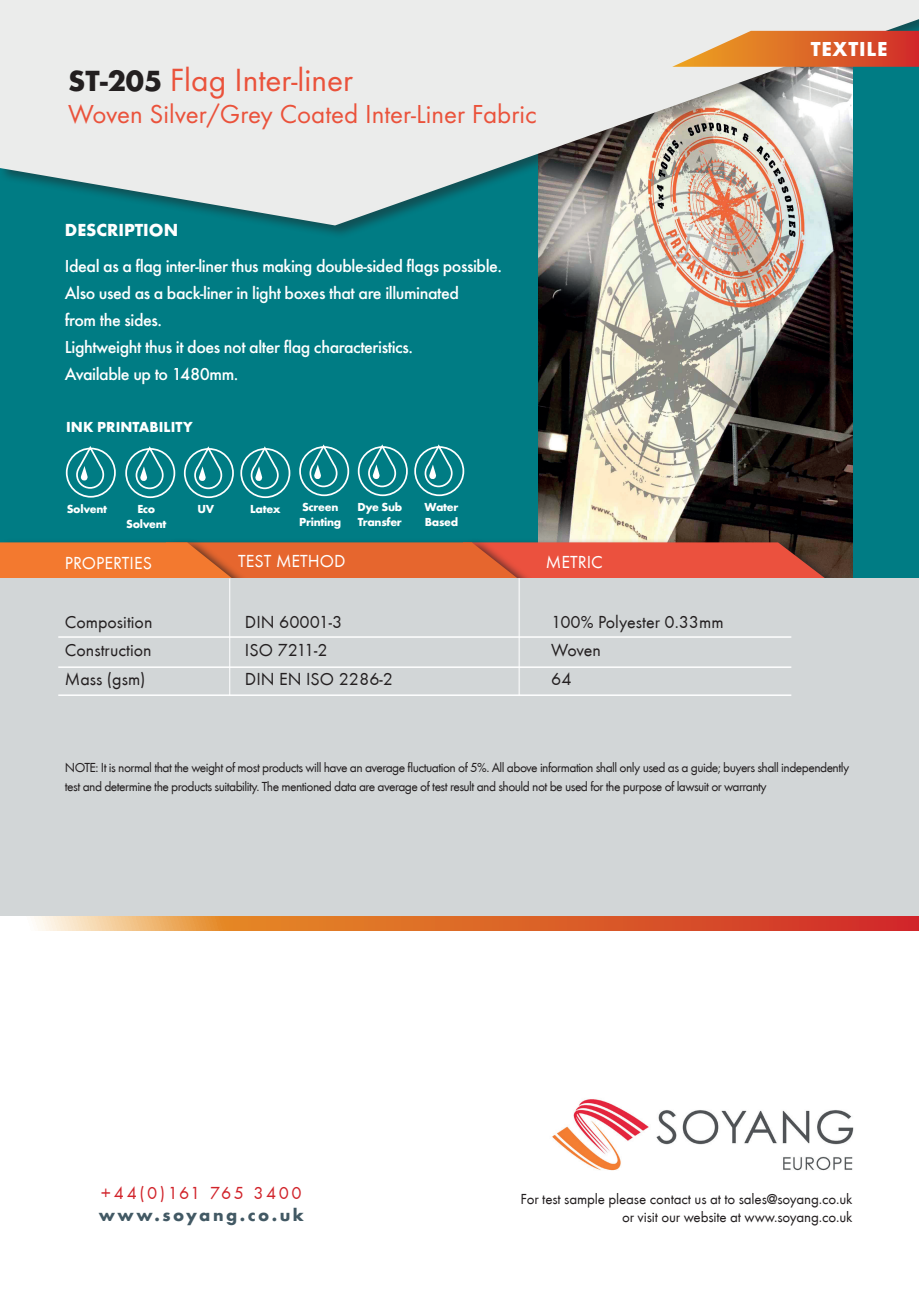
<style>
.page{position:relative;width:919px;height:1289px;background:#fff}
.page>*{position:absolute;margin:0;border:0;box-sizing:border-box;transform-origin:0 0}
.t1{font:33.3px "Futura EF";color:#ea523b}
.t2{font:27px "Futura EF";color:#ea523b}
.t3{font:700 21px "Futura EF";letter-spacing:.04em;color:#fff}
.t4{font:500 18px/27px "Futura EF";letter-spacing:-.025em;color:#fff}
.t5{font:18px "Futura T";color:#231f20}
.t6{font:18px "Futura T";color:#fff}
.t7{font:18px "Futura T";letter-spacing:.135em;color:#d1232a}
.t8{font:700 18px "Futura T";letter-spacing:.14em;color:#425964}
.t9{font:700 18px "Futura T";color:#fff}
.t10{font:15px/18px "Futura T";letter-spacing:-.01em;color:#231f20;text-align:right}
.t11{font:700 15px "Futura T";color:#fff}
.t12{font:13.5px/19.5px "Futura T";letter-spacing:-.04em;color:#231f20}
.t13{font:700 12px/14.4px "Futura T";letter-spacing:-.025em;color:#fff}
.s1{font-weight:700;font-size:30.3px;color:#231f20}
</style>
<div class="page">
<div style="left:0;top:13px;width:918px;height:676px;background:#007c84"></div>
<img style="left:538px;top:239px;width:314px;height:299px">
<div style="left:462px;top:538px;width:395px;height:66px;background:#231f20;opacity:.75"></div>
<div style="left:165px;top:538px;width:386px;height:67px;background:#01777f"></div>
<div style="left:0;top:0;width:918px;height:239px;background:#231f20;opacity:.46"></div>
<svg style="left:0;top:0;width:918px;height:225px;background:#c0cecd"></svg>
<svg style="left:34px;top:916px;width:884px;height:14px;background:#df713d"></svg>
<div style="left:0;top:538px;width:265px;height:67px;background:#01777f"></div>
<svg style="left:0;top:542px;width:842px;height:36px;background:#e06034"></svg>
<div style="left:0;top:578px;width:918px;height:338px;background:#d2d6d7"></div>
<hr style="left:229px;top:578px;width:1px;height:117px;background:#fff">
<hr style="left:518px;top:578px;width:2px;height:117px;background:#fff">
<hr style="left:58px;top:666px;width:733px;height:2px;background:#fff">
<hr style="left:58px;top:694px;width:733px;height:2px;background:#fff">
<hr style="left:58px;top:636px;width:733px;height:1px;background:#fff">
<img style="left:552px;top:1099px;width:302px;height:72px">
<div style="left:184px;top:448px;width:50px;height:50px;border:2px solid #fff;border-radius:50%"></div>
<svg style="left:194px;top:446px;width:28px;height:43px"></svg>
<div style="left:125px;top:448px;width:50px;height:50px;border:2px solid #fff;border-radius:50%"></div>
<svg style="left:135px;top:446px;width:29px;height:43px"></svg>
<div style="left:240px;top:448px;width:50px;height:50px;border:2px solid #fff;border-radius:50%"></div>
<svg style="left:250px;top:446px;width:29px;height:43px"></svg>
<svg style="left:672px;top:31px;width:246px;height:36px;background:#de7947"></svg>
<div style="left:358px;top:446px;width:50px;height:50px;border:2px solid #fff;border-radius:50%"></div>
<svg style="left:368px;top:444px;width:28px;height:43px"></svg>
<div style="left:299px;top:446px;width:50px;height:50px;border:2px solid #fff;border-radius:50%"></div>
<svg style="left:309px;top:444px;width:28px;height:43px"></svg>
<div style="left:414px;top:446px;width:50px;height:50px;border:2px solid #fff;border-radius:50%"></div>
<svg style="left:424px;top:444px;width:28px;height:43px"></svg>
<div style="left:66px;top:447px;width:50px;height:50px;border:2px solid #fff;border-radius:50%"></div>
<svg style="left:76px;top:446px;width:28px;height:43px"></svg>
<h1 class="t1" style="left:68px;top:61px;width:286px"><span class="s1">ST-205</span> Flag Inter-liner</h1>
<h2 class="t2" style="left:68px;top:99px;width:470px">Woven Silver/Grey Coated Inter-Liner Fabric</h2>
<h3 class="t9" style="left:65px;top:219px;width:115px">DESCRIPTION</h3>
<h3 class="t4" style="left:65px;top:252px;width:438px">Ideal as a flag inter-liner thus making double-sided flags possible.<br>Also used as a back-liner in light boxes that are illuminated<br>from the sides.<br>Lightweight thus it does not alter flag characteristics.<br>Available up to 1480mm.</h3>
<p class="t11" style="left:66px;top:418px;width:128px">INK PRINTABILITY</p>
<p class="t13" style="left:67px;top:501px;width:42px">Solvent</p>
<p class="t13" style="left:137px;top:502px;width:19px">Eco</p>
<p class="t13" style="left:250px;top:502px;width:32px">Latex</p>
<p class="t13" style="left:126px;top:516px;width:42px">Solvent</p>
<p class="t13" style="left:197px;top:502px;width:18px">UV</p>
<p class="t13" style="left:299px;top:500px;width:43px">Screen<br>Printing</p>
<p class="t13" style="left:357px;top:500px;width:46px">Dye Sub<br>Transfer</p>
<p class="t13" style="left:424px;top:500px;width:35px">Water<br>Based</p>
<h3 class="t6" style="left:65px;top:553px;width:89px">PROPERTIES</h3>
<h3 class="t6" style="left:238px;top:550px;width:109px">TEST METHOD</h3>
<h3 class="t6" style="left:545px;top:551px;width:58px">METRIC</h3>
<h3 class="t5" style="left:65px;top:611px;width:89px">Composition</h3>
<h3 class="t5" style="left:245px;top:611px;width:99px">DIN 60001-3</h3>
<h3 class="t5" style="left:551px;top:611px;width:174px">100% Polyester 0.33mm</h3>
<h3 class="t5" style="left:65px;top:640px;width:88px">Construction</h3>
<h3 class="t5" style="left:245px;top:640px;width:84px">ISO 7211-2</h3>
<h3 class="t5" style="left:551px;top:640px;width:51px">Woven</h3>
<h3 class="t5" style="left:65px;top:668px;width:82px">Mass (gsm)</h3>
<h3 class="t5" style="left:245px;top:668px;width:149px">DIN EN ISO 2286-2</h3>
<h3 class="t5" style="left:551px;top:668px;width:22px">64</h3>
<h3 class="t3" style="left:810px;top:37px;width:78px">TEXTILE</h3>
<p class="t12" style="left:65px;top:757px;width:785px">NOTE: It is normal that the weight of most products will have an average fluctuation of 5%. All above information shall only used as a guide; buyers shall independently test and determine the products suitability. The mentioned data are average of test result and should not be used for the purpose of lawsuit or warranty</p>
<h3 class="t7" style="left:101px;top:1183px;width:202px">+44(0)161 765 3400</h3>
<h3 class="t8" style="left:99px;top:1204px;width:207px">www.soyang.co.uk</h3>
<p class="t10" style="left:520px;top:1190px;width:333px">For test sample please contact us at to sales@soyang.co.uk or visit our website at www.soyang.co.uk</p>
</div>
